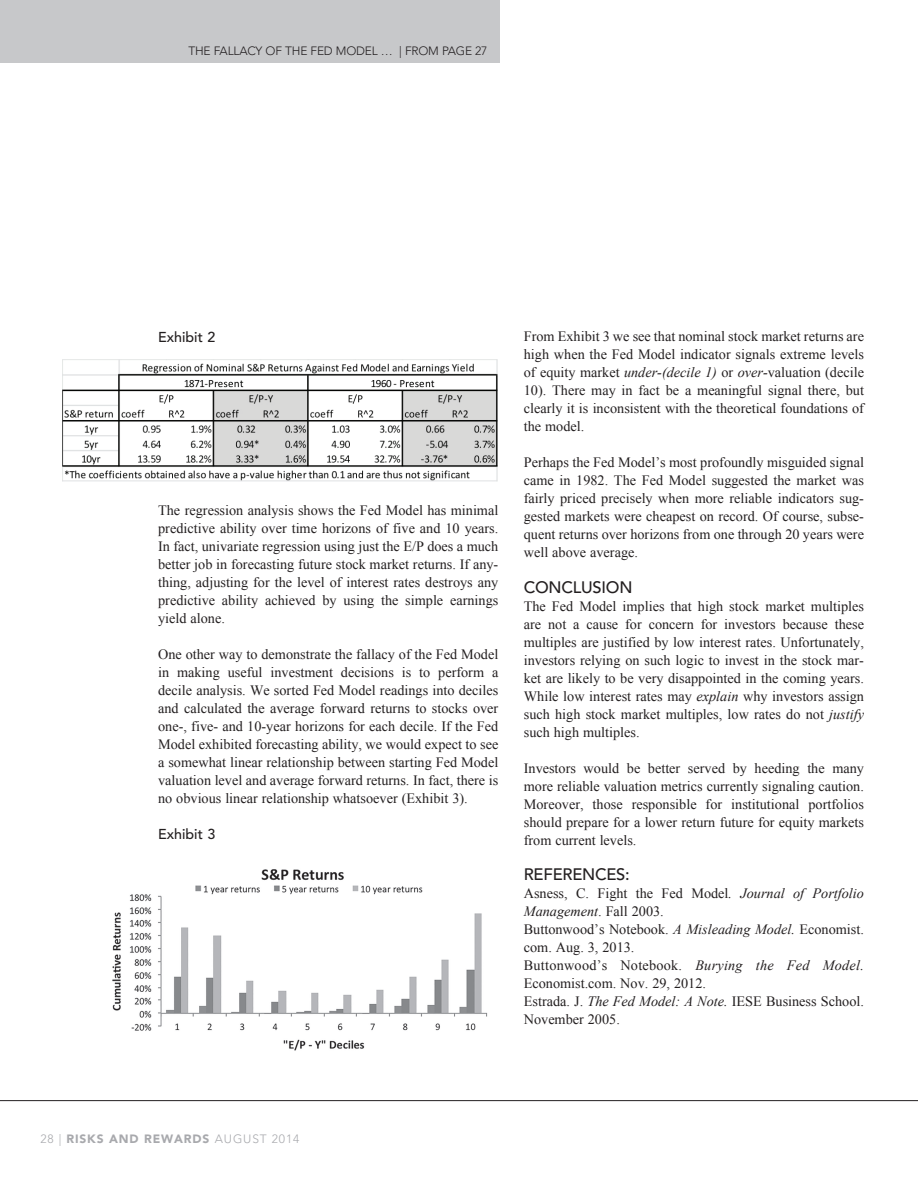
<style>
.page{position:relative;width:918px;height:1188px;background:#fff}
.page>*{position:absolute;margin:0;border:0;box-sizing:border-box;transform-origin:0 0}
.Subheaders{font:500 16.5px "Avenir LT Std";letter-spacing:-.015em;color:#231f20}
.Body-no_indent{font:14.25px/18px "Times New Roman";color:#231f20;text-align:justify}
.Body-no_indent-2{font:500 14.25px "Avenir LT Std";color:#231f20}
.Folio{font:300 12px "Avenir LT Std";letter-spacing:-.015em;color:#231f20}
.t1{font:900 12px "Avenir LT Std";letter-spacing:.075em;color:#a8a9ad}
.s1{font-style:italic}
.s2{font-weight:300}
</style>
<div class="page">
<hr style="left:0;top:1100px;width:918px;height:1px;background:#231f20">
<img style="left:112px;top:869px;width:376px;height:182px">
<img style="left:62px;top:359px;width:436px;height:123px">
<div style="left:0;top:0;width:500px;height:63px;background:#c7c8ca"></div>
<p class="Folio" style="left:188px;top:44px;width:301px">THE FALLACY OF THE FED MODEL … | FROM PAGE 27</p>
<p class="Body-no_indent-2" style="left:158px;top:329px;width:59px">Exhibit 2</p>
<p class="Body-no_indent" style="left:158px;top:501px;width:342px">The regression analysis shows the Fed Model has minimal predictive ability over time horizons of five and 10 years.<br>In fact, univariate regression using just the E/P does a much better job in forecasting future stock market returns. If any&shy;thing, adjusting for the level of interest rates destroys any predictive ability achieved by using the simple earnings yield alone.</p>
<p class="Body-no_indent" style="left:158px;top:645px;width:342px">One other way to demonstrate the fallacy of the Fed Model in making useful investment decisions is to perform a decile analysis. We sorted Fed Model readings into deciles and calculated the average forward returns to stocks over one-, five- and 10-year horizons for each decile. If the Fed Model exhibited forecasting ability, we would expect to see a somewhat linear relationship between starting Fed Model valuation level and average forward returns. In fact, there is no obvious linear relationship whatsoever (Exhibit 3).</p>
<p class="Body-no_indent-2" style="left:158px;top:826px;width:59px">Exhibit 3</p>
<p class="Body-no_indent" style="left:524px;top:327px;width:342px">From Exhibit 3 we see that nominal stock market returns are high when the Fed Model indicator signals extreme levels of equity market <span class="s1">under-(decile 1)</span> or <span class="s1">over-</span>valuation (decile 10). There may in fact be a meaningful signal there, but clearly it is inconsistent with the theoretical foundations of the model.</p>
<p class="Body-no_indent" style="left:524px;top:453px;width:342px">Perhaps the Fed Model’s most profoundly misguided signal came in 1982. The Fed Model suggested the market was fairly priced precisely when more reliable indicators sug&shy;gested markets were cheapest on record. Of course, subse&shy;quent returns over horizons from one through 20 years were well above average.</p>
<p class="Subheaders" style="left:524px;top:577px;width:110px">CONCLUSION</p>
<p class="Body-no_indent" style="left:524px;top:597px;width:342px">The Fed Model implies that high stock market multiples are not a cause for concern for investors because these multiples are justified by low interest rates. Unfortunately, investors relying on such logic to invest in the stock mar&shy;ket are likely to be very disappointed in the coming years.<br>While low interest rates may <span class="s1">explain</span> why investors assign such high stock market multiples, low rates do not <span class="s1">justify </span>such high multiples.</p>
<p class="Body-no_indent" style="left:524px;top:759px;width:342px">Investors would be better served by heeding the many more reliable valuation metrics currently signaling caution.<br>Moreover, those responsible for institutional portfolios should prepare for a lower return future for equity markets from current levels.</p>
<p class="Subheaders" style="left:524px;top:865px;width:107px">REFERENCES:</p>
<p class="Body-no_indent" style="left:524px;top:884px;width:342px">Asness, C. Fight the Fed Model<span class="s1">. Journal of Portfolio<br>Management</span>. Fall 2003.</p>
<p class="Body-no_indent" style="left:524px;top:920px;width:342px">Buttonwood’s Notebook. <span class="s1">A Misleading Model.</span> Economist. com. Aug. 3, 2013.</p>
<p class="Body-no_indent" style="left:524px;top:956px;width:342px">Buttonwood’s Notebook. <span class="s1">Burying the Fed Model.<br></span>Economist.com. Nov. 29, 2012.</p>
<p class="Body-no_indent" style="left:524px;top:992px;width:342px">Estrada. J. <span class="s1">The Fed Model: A Note.</span> IESE Business School.<br>November 2005.</p>
<p class="t1" style="left:40px;top:1132px;width:260px"><span class="s2">28 |</span> RISKS AND REWARDS <span class="s2">AUGUST 2014</span></p>
</div>
